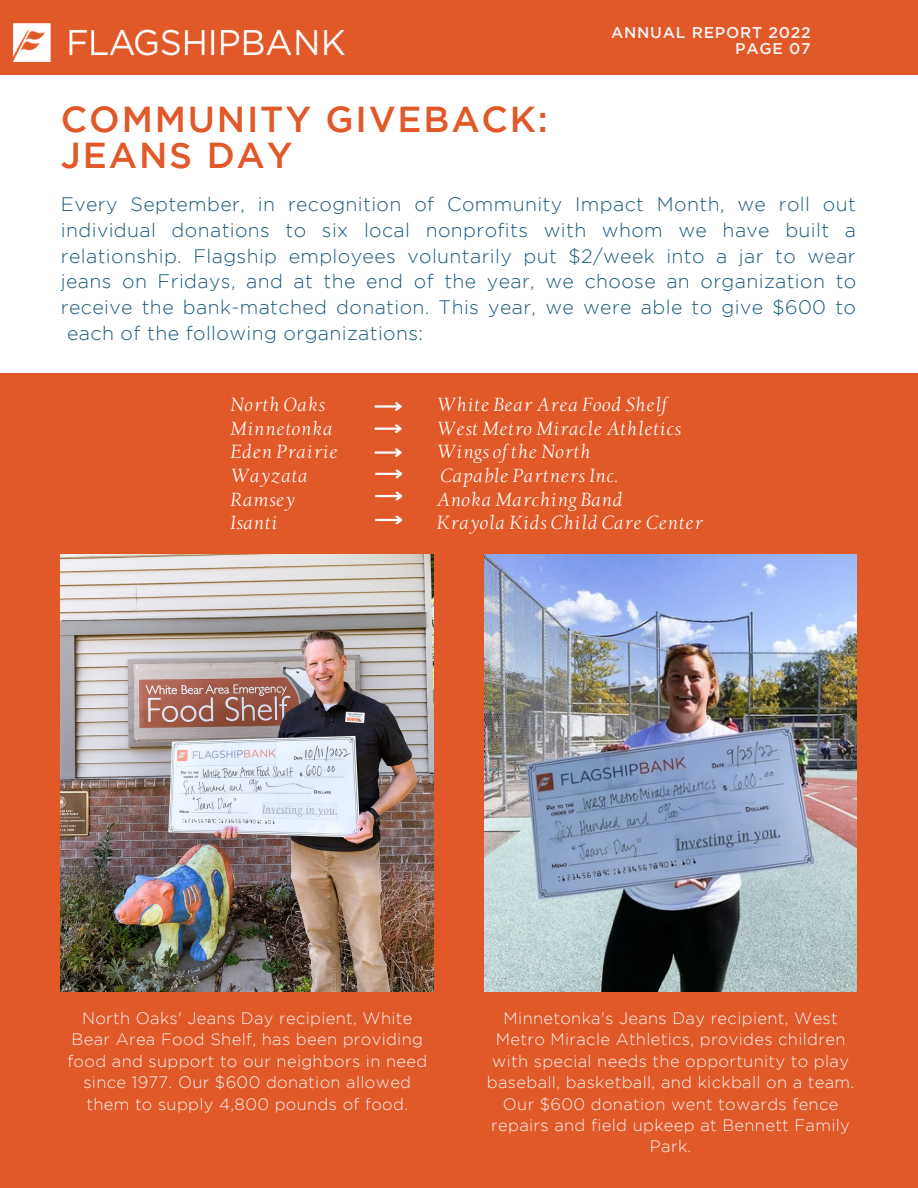
<style>
.page{position:relative;width:918px;height:1188px;background:#fff}
.page>*{position:absolute;margin:0;border:0;box-sizing:border-box;transform-origin:0 0}
.t1{font:500 36px/36px "Gotham";letter-spacing:.05em;color:#e15829}
.t2{font:300 19.5px "Gotham";letter-spacing:.02em;color:#1c5a7d}
.t3{font:italic 18px/23.7px "Berkeley Oldstyle";letter-spacing:.02em;color:#fff}
.t4{font:300 16.5px/21.3px "Gotham";letter-spacing:.02em;color:#f4f4f4;text-align:center}
.t5{font:500 15.6px/15.8px "Gotham";letter-spacing:.05em;color:#f4f4f4;text-align:right}
</style>
<div class="page">
<div style="left:0;top:0;width:918px;height:75px;background:#e15829"></div>
<img style="left:13px;top:23px;width:332px;height:38px">
<div style="left:0;top:374px;width:918px;height:814px;background:#e15829"></div>
<img style="left:61px;top:554px;width:372px;height:438px">
<img style="left:484px;top:554px;width:373px;height:438px">
<hr style="left:375px;top:405px;width:26px;height:3px;background:#fff">
<svg style="left:393px;top:402px;width:9px;height:9px"></svg>
<hr style="left:375px;top:428px;width:26px;height:2px;background:#fff">
<svg style="left:393px;top:424px;width:9px;height:9px"></svg>
<hr style="left:375px;top:451px;width:26px;height:3px;background:#fff">
<svg style="left:393px;top:448px;width:9px;height:9px"></svg>
<hr style="left:375px;top:473px;width:26px;height:2px;background:#fff">
<svg style="left:394px;top:469px;width:9px;height:10px"></svg>
<hr style="left:375px;top:495px;width:26px;height:2px;background:#fff">
<svg style="left:394px;top:491px;width:9px;height:10px"></svg>
<hr style="left:375px;top:519px;width:26px;height:2px;background:#fff">
<svg style="left:394px;top:515px;width:9px;height:10px"></svg>
<p class="t5" style="left:611px;top:26px;width:201px">ANNUAL REPORT 2022<br>PAGE 07</p>
<h1 class="t1" style="left:61px;top:104px;width:488px">COMMUNITY GIVEBACK:<br>JEANS DAY</h1>
<p class="t2" style="left:61px;top:197px;width:797px">Every September, in recognition of Community Impact Month, we roll out</p>
<p class="t2" style="left:61px;top:222px;width:797px">individual donations to six local nonprofits with whom we have built a</p>
<p class="t2" style="left:61px;top:248px;width:796px">relationship. Flagship employees voluntarily put $2/week into a jar to wear</p>
<p class="t2" style="left:61px;top:274px;width:797px">jeans on Fridays, and at the end of the year, we choose an organization to</p>
<p class="t2" style="left:61px;top:300px;width:797px">receive the bank-matched donation. This year, we were able to give $600 to</p>
<p class="t2" style="left:67px;top:326px;width:358px">each of the following organizations:</p>
<p class="t3" style="left:230px;top:394px;width:109px">North Oaks<br>Minnetonka<br>Eden Prairie<br>Wayzata<br>Ramsey<br>Isanti</p>
<p class="t3" style="left:437px;top:394px;width:268px">White Bear Area Food Shelf<br>West Metro Miracle Athletics<br>Wings of the North<br>Capable Partners Inc.<br>Anoka Marching Band<br>Krayola Kids Child Care Center</p>
<p class="t4" style="left:67px;top:1009px;width:361px">North Oaks' Jeans Day recipient, White Bear Area Food Shelf, has been providing food and support to our neighbors in need since 1977. Our $600 donation allowed them to supply 4,800 pounds of food.</p>
<p class="t4" style="left:487px;top:1009px;width:369px">Minnetonka's Jeans Day recipient, West Metro Miracle Athletics, provides children with special needs the opportunity to play baseball, basketball, and kickball on a team.<br>Our $600 donation went towards fence repairs and field upkeep at Bennett Family Park.</p>
</div>
